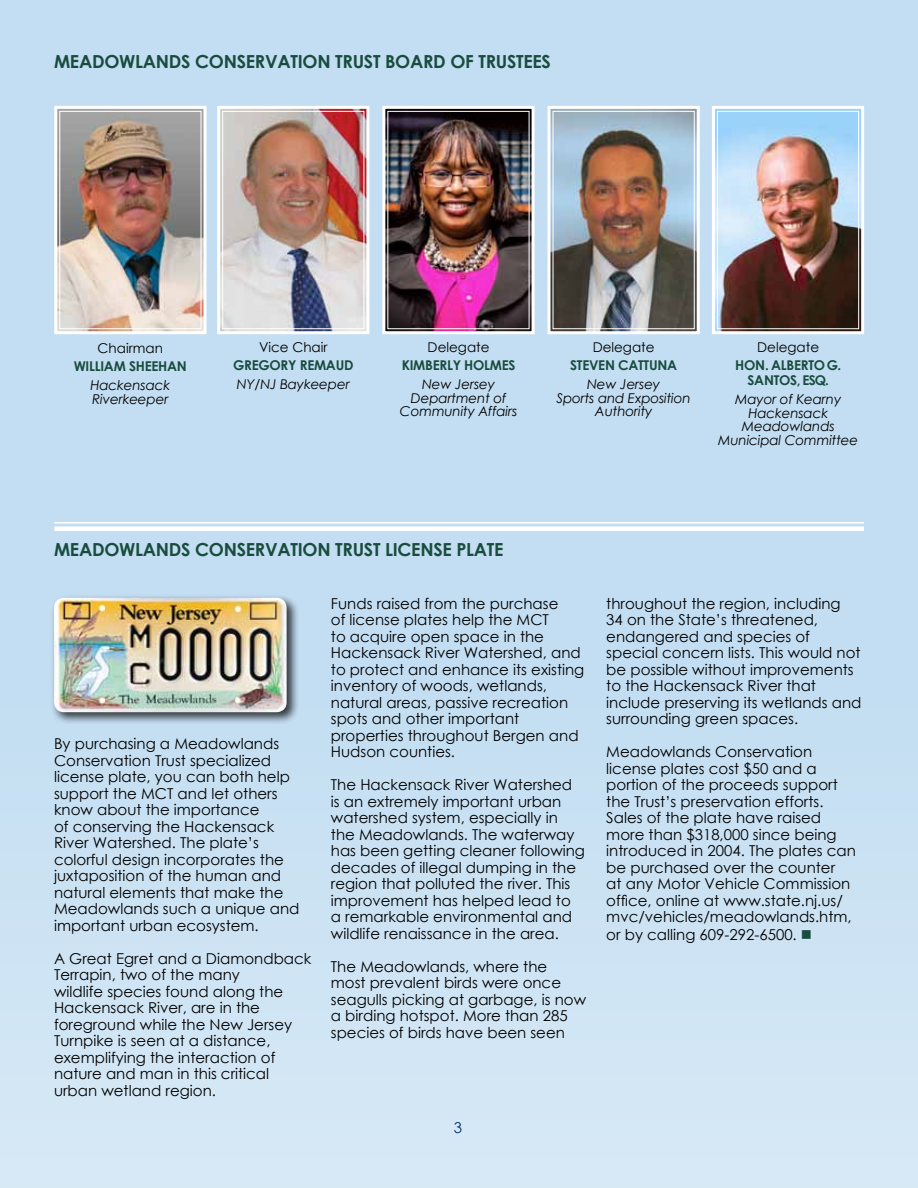
<style>
.page{position:relative;width:918px;height:1188px;background:#fff}
.page>*{position:absolute;margin:0;border:0;box-sizing:border-box;transform-origin:0 0}
.t1{font:700 18px "Century Gothic";letter-spacing:-.015em;color:#194c3e}
.t2{font:15px/16.5px "Century Gothic";color:#000}
.t3{font:15px "Century Gothic";color:#052e71}
.t4{font:italic 13.5px/13.5px "Century Gothic";letter-spacing:-.01em;color:#000;text-align:center}
.t5{font:700 13.5px/15px "Century Gothic";letter-spacing:-.02em;color:#194c3e}
.t6{font:13.5px "Century Gothic";color:#000}
.s1{color:#194c3e}
</style>
<div class="page">
<div style="left:0;top:0;width:918px;height:1188px;background:linear-gradient(to bottom,#bedbf1,#d1e5f5)"></div>
<img style="left:53px;top:104px;width:155px;height:232px">
<div style="left:59px;top:111px;width:143px;height:218px;border:1px solid #fff"></div>
<img style="left:216px;top:104px;width:155px;height:232px">
<div style="left:222px;top:111px;width:142px;height:218px;border:1px solid #fff"></div>
<img style="left:546px;top:104px;width:155px;height:232px">
<div style="left:553px;top:111px;width:142px;height:218px;border:1px solid #fff"></div>
<img style="left:381px;top:104px;width:155px;height:232px">
<div style="left:387px;top:111px;width:143px;height:218px;border:1px solid #fff"></div>
<img style="left:710px;top:104px;width:156px;height:232px">
<div style="left:717px;top:111px;width:142px;height:218px;border:1px solid #fff"></div>
<div style="left:54px;top:526px;width:810px;height:5px;background:#fff"></div>
<hr style="left:54px;top:522px;width:810px;height:2px;background:#fff">
<div style="left:51px;top:594px;width:248px;height:131px;background:#000;opacity:.75"></div>
<img style="left:54px;top:598px;width:233px;height:114px">
<p class="t1" style="left:54px;top:47px;width:499px">MEADOWLANDS CONSERVATION TRUST BOARD OF TRUSTEES</p>
<p class="t6" style="left:98px;top:339px;width:67px">Chairman</p>
<p class="t5" style="left:74px;top:358px;width:115px">WI LLIAM SHEEHAN</p>
<p class="t4" style="left:90px;top:378px;width:81px;text-align:left">Hackensack<br>Riverkeeper</p>
<p class="t6" style="left:259px;top:337px;width:70px">Vice Chair</p>
<p class="t5" style="left:233px;top:357px;width:122px">GREGORY REMAUD</p>
<p class="t4" style="left:237px;top:377px;width:114px">NY/NJ Baykeeper</p>
<p class="t6" style="left:428px;top:337px;width:63px">Delegate</p>
<p class="t5" style="left:402px;top:357px;width:73px">KIMBERLY HOLM</p>
<p class="t5" style="left:502px;top:357px;width:14px">ES</p>
<p class="t4" style="left:400px;top:377px;width:119px">New Jersey<br>Department of<br>Community Affairs</p>
<p class="t1" style="left:54px;top:536px;width:93px">MEADOWLAN</p>
<p class="t1" style="left:169px;top:536px;width:40px">DS CONS</p>
<p class="t1" style="left:246px;top:536px;width:259px">ERVATION TRUST LICENSE PLATE</p>
<p class="t6" style="left:593px;top:337px;width:63px">Delegate</p>
<p class="t5" style="left:570px;top:357px;width:98px">STEVEN CATTUNA</p>
<p class="t4" style="left:557px;top:377px;width:136px">New Jersey<br>Sports and Exposition<br>Authority</p>
<p class="t6" style="left:757px;top:337px;width:63px">Delegate</p>
<p class="t5" style="left:735px;top:357px;width:11px">HON</p>
<p class="t5" style="left:748px;top:357px;width:95px;text-indent:17px">. ALBERTO G.<br>SAN TOS , ESQ.</p>
<p class="t4" style="left:718px;top:392px;width:141px">Mayor of Kearny<br>Hackensack<br>Meadowlands<br>Municipal Committee</p>
<p class="t2" style="left:54px;top:735px;width:247px">By purchasing a Meadowlands<br>Conservation Trust specialized license plate, you can both help support the MCT and let others know about the importance<br>of conserving the Hackensack<br>River Watershed. The plate’s colorful design incorporates the juxtaposition of the human and natural elements that make the<br>Meadowlands such a unique and important urban ecosystem.</p>
<p class="t2" style="left:54px;top:950px;width:259px">A Great Egret and a Diamondback<br>Terrapin, two of the many<br>wildlife species found along the<br>Hackensack River, are in the foreground while the New Jersey<br>Turnpike is seen at a distance, exemplifying the interaction of nature and man in this critical urban wetland region.</p>
<p class="t2" style="left:331px;top:595px;width:255px">Funds raised from the purchase<br>of license plates help the MCT<br>to acquire open space in the<br>Hackensack River Watershed, and to protect and enhance its existing inventory of woods, wetlands, natural areas, passive recreation spots and other important properties throughout Bergen and<br>Hudson counties.</p>
<p class="t2" style="left:331px;top:776px;width:256px">The Hackensack River Watershed<br>is an extremely important urban watershed system, especially in the Meadowlands. The waterway has been getting cleaner following decades of illegal dumping in the region that polluted the river. This improvement has helped lead to<br>a remarkable environmental and wildlife renaissance in the area.</p>
<p class="t2" style="left:331px;top:958px;width:257px">The Meadowlands, where the<br>most prevalent birds were once seagulls picking at garbage, is now a birding hotspot. More than 285 species of birds have been seen</p>
<p class="t3" style="left:454px;top:1117px;width:10px">3</p>
<p class="t2" style="left:606px;top:595px;width:257px">throughout the region, including<br>34 on the State’s threatened, endangered and species of special concern lists. This would not be possible without improvements to the Hackensack River that include preserving its wetlands and surrounding green spaces.</p>
<p class="t2" style="left:606px;top:743px;width:251px">Meadowlands Conservation license plates cost $50 and a portion of the proceeds support the Trust’s preservation efforts.<br>Sales of the plate have raised more than $318,000 since being introduced in 2004. The plates can be purchased over the counter<br>at any Motor Vehicle Commission office, online at www.state.nj.us/ mvc/vehicles/meadowlands.htm,</p>
<p class="t2" style="left:606px;top:926px;width:207px">or by calling 609-292-6500. <span class="s1">■</span></p>
</div>
